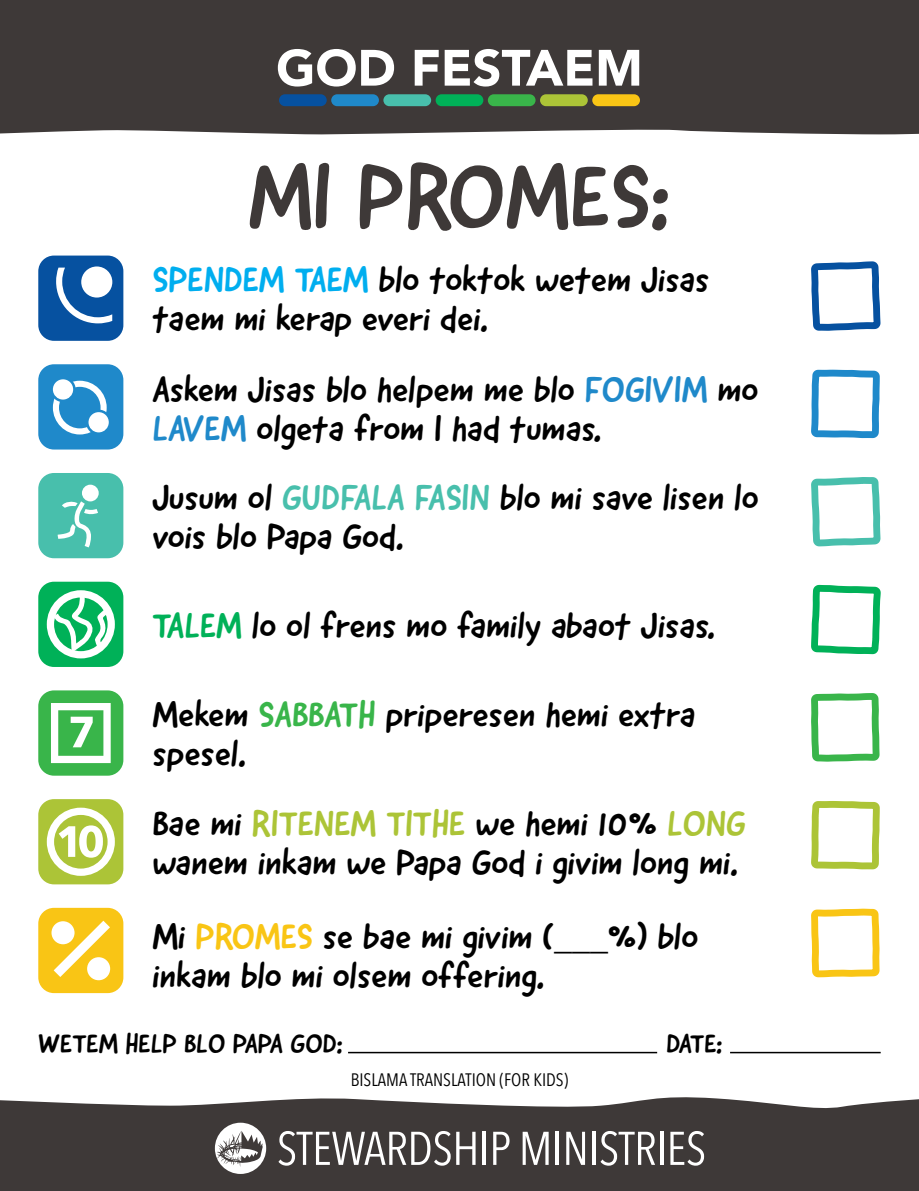
<style>
.page{position:relative;width:919px;height:1191px;background:#fff}
.page>*{position:absolute;margin:0;border:0;box-sizing:border-box;transform-origin:0 0}
.t1{font:90px "Good Dog New";color:#3e3938}
.t2{font:900 50.4px "Avenir";color:#fff}
.t3{font:36px/39px "Good Dog New";color:#000}
.t4{font:27px "Good Dog New";color:#000}
.t5{font:18px "Avenir Next Condensed";color:#000}
.s1{color:#00aeef}
.s2{color:#1f89ca}
.s3{color:#48bfac}
.s4{color:#00b158}
.s5{color:#39b54a}
.s6{color:#acc437}
.s7{color:#f9c515}
.s8{font-family:"Avenir Next"}
</style>
<div class="page">
<svg style="left:0;top:1097px;width:918px;height:94px;background:#4c4746"></svg>
<div style="left:0;top:0;width:918px;height:134px;background:#3e3938"></div>
<svg style="left:215px;top:1122px;width:51px;height:52px"></svg>
<svg style="left:278px;top:1131px;width:172px;height:34px"></svg>
<svg style="left:456px;top:1131px;width:19px;height:33px"></svg>
<hr style="left:482px;top:1131px;width:4px;height:33px;background:#fff">
<svg style="left:493px;top:1131px;width:16px;height:33px"></svg>
<svg style="left:522px;top:1131px;width:26px;height:33px"></svg>
<hr style="left:555px;top:1131px;width:4px;height:33px;background:#fff">
<svg style="left:566px;top:1131px;width:19px;height:33px"></svg>
<hr style="left:592px;top:1131px;width:3px;height:33px;background:#fff">
<svg style="left:600px;top:1131px;width:55px;height:34px"></svg>
<hr style="left:660px;top:1131px;width:3px;height:33px;background:#fff">
<svg style="left:670px;top:1131px;width:34px;height:34px"></svg>
<div style="left:38px;top:255px;width:85px;height:86px;background:#0651a0;border-radius:16px"></div>
<svg style="left:56px;top:267px;width:56px;height:56px"></svg>
<div style="left:81px;top:266px;width:31px;height:31px;background:#fff;border-radius:50%"></div>
<div style="left:38px;top:364px;width:85px;height:85px;background:#1f89ca;border-radius:16px"></div>
<svg style="left:52px;top:379px;width:57px;height:56px"></svg>
<div style="left:38px;top:473px;width:85px;height:85px;background:#48bfac;border-radius:16px"></div>
<div style="left:82px;top:484px;width:17px;height:17px;background:#fff;border-radius:50%"></div>
<svg style="left:58px;top:500px;width:33px;height:47px"></svg>
<div style="left:84px;top:509px;width:14px;height:6px;background:#fff;border-radius:2px"></div>
<div style="left:38px;top:581px;width:85px;height:86px;background:#00b158;border-radius:16px"></div>
<svg style="left:47px;top:590px;width:68px;height:68px"></svg>
<div style="left:38px;top:690px;width:85px;height:85px;background:#39b54a;border-radius:16px"></div>
<svg style="left:51px;top:703px;width:60px;height:60px"></svg>
<div style="left:38px;top:799px;width:85px;height:85px;background:#acc437;border-radius:16px"></div>
<svg style="left:47px;top:807px;width:68px;height:69px"></svg>
<div style="left:38px;top:908px;width:85px;height:85px;background:#f9c515;border-radius:16px"></div>
<svg style="left:51px;top:920px;width:59px;height:60px"></svg>
<hr style="left:348px;top:1051px;width:309px;height:2px;background:#000">
<hr style="left:730px;top:1051px;width:150px;height:2px;background:#000">
<svg style="left:811px;top:908px;width:69px;height:70px"></svg>
<svg style="left:811px;top:261px;width:70px;height:609px"></svg>
<div style="left:279px;top:94px;width:48px;height:12px;background:#0651a0;border-radius:6px"></div>
<div style="left:331px;top:94px;width:48px;height:12px;background:#1f89ca;border-radius:6px"></div>
<div style="left:383px;top:94px;width:48px;height:12px;background:#48bfac;border-radius:6px"></div>
<div style="left:435px;top:94px;width:48px;height:12px;background:#00b158;border-radius:6px"></div>
<div style="left:488px;top:94px;width:47px;height:12px;background:#39b54a;border-radius:6px"></div>
<div style="left:540px;top:94px;width:47px;height:12px;background:#acc437;border-radius:6px"></div>
<div style="left:592px;top:94px;width:48px;height:12px;background:#f9c515;border-radius:6px"></div>
<h2 class="t2" style="left:276px;top:25px;width:368px">GOD FESTAEM</h2>
<h1 class="t1" style="left:248px;top:139px;width:424px">MI PROMES:</h1>
<p class="t3" style="left:152px;top:260px;width:558px"><span class="s1">SPENDEM TAEM</span> blo toktok wetem Jisas taem mi kerap everi dei.</p>
<p class="t3" style="left:152px;top:370px;width:607px">Askem Jisas blo helpem me blo <span class="s2">FOGIVIM</span> mo<br><span class="s2">LAVEM</span> olgeta from I had tumas.</p>
<p class="t3" style="left:152px;top:477px;width:607px">Jusum ol <span class="s3">GUDFALA FASIN</span> blo mi save lisen lo vois blo Papa God.</p>
<p class="t3" style="left:152px;top:606px;width:564px"><span class="s4">TALEM</span> lo ol frens mo family abaot Jisas.</p>
<p class="t3" style="left:152px;top:695px;width:544px">Mekem <span class="s5">SABBATH</span> priperesen hemi extra spesel.</p>
<p class="t3" style="left:152px;top:804px;width:595px">Bae mi <span class="s6">RITENEM TITHE</span> we hemi 10% <span class="s6">LONG </span>wanem inkam we Papa God i givim long mi.</p>
<p class="t3" style="left:152px;top:917px;width:547px">Mi <span class="s7">PROMES</span> se bae mi givim (<span class="s8">___</span>%) blo inkam blo mi olsem offering.</p>
<p class="t4" style="left:38px;top:1026px;width:306px">WETEM HELP BLO PAPA GOD:</p>
<p class="t4" style="left:666px;top:1026px;width:58px">DATE:</p>
<p class="t5" style="left:350px;top:1064px;width:219px">BISLAMA TRANSLATION (FOR KIDS)</p>
</div>
